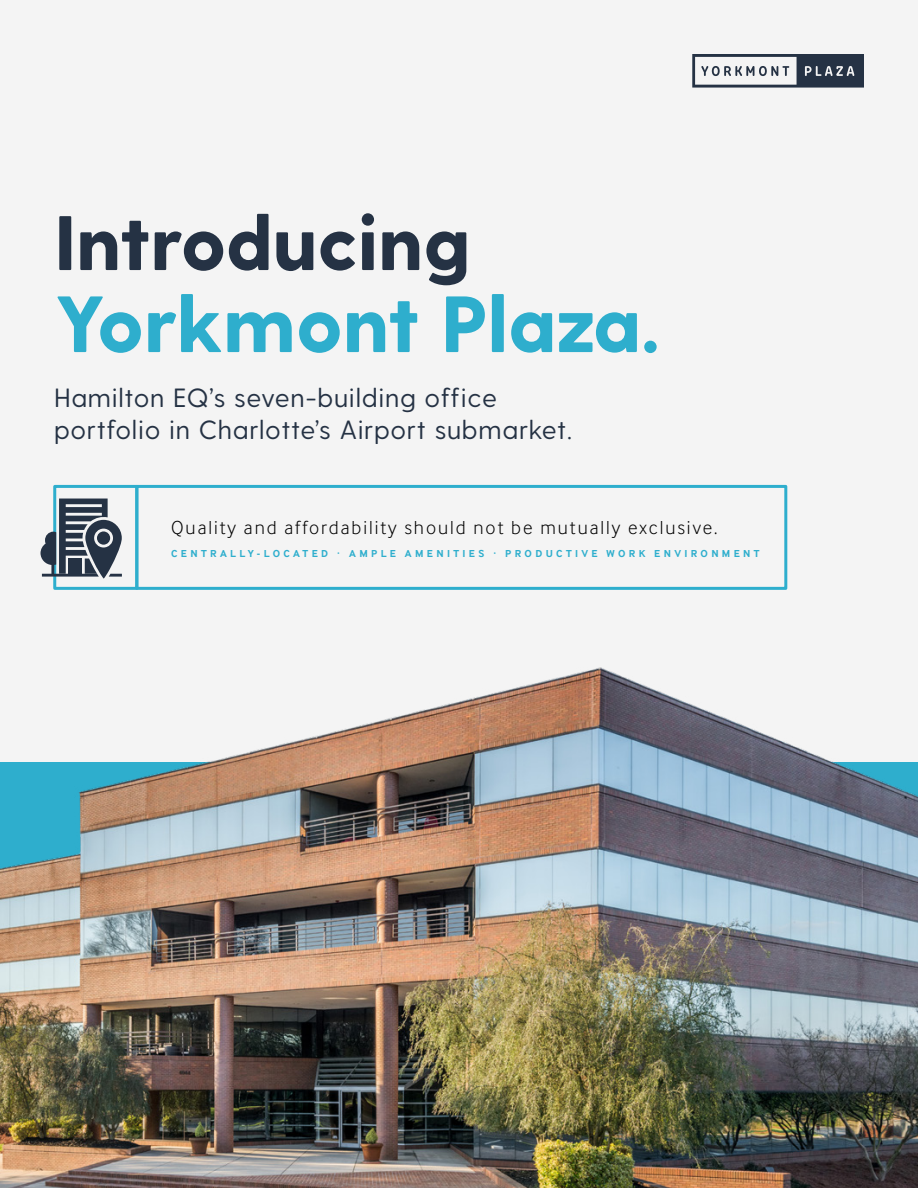
<style>
.page{position:relative;width:918px;height:1188px;background:#f4f4f4}
.page>*{position:absolute;margin:0;border:0;box-sizing:border-box;transform-origin:0 0}
.t1{font:800 79.5px "Greycliff CF";letter-spacing:-.01em;color:#2eaecd}
.t2{font:800 77.1px "Greycliff CF";letter-spacing:-.01em;color:#253244}
.t3{font:26.4px/32.7px "Greycliff CF";letter-spacing:.025em;color:#253244}
.t4{font:300 19.5px "Inter Face";letter-spacing:.1em;color:#000}
.t5{font:700 10.5px "Inter Face";letter-spacing:.32em;color:#2eaecd}
.s1{font-size:77.1px}
</style>
<div class="page">
<svg style="left:692px;top:54px;width:172px;height:34px"></svg>
<img style="left:0;top:667px;width:918px;height:521px">
<div style="left:53px;top:485px;width:85px;height:105px;border:3px solid #2eaecd"></div>
<div style="left:135px;top:485px;width:652px;height:105px;border:3px solid #2eaecd"></div>
<svg style="left:41px;top:499px;width:81px;height:80px"></svg>
<h2 class="t2" style="left:54px;top:196px;width:418px">Introducing</h2>
<h1 class="t1" style="left:54px;top:276px;width:608px">Yorkmont Plaza<span class="s1">.</span></h1>
<p class="t3" style="left:54px;top:382px;width:519px">Hamilton EQ’s seven-building office portfolio in Charlotte’s Airport submarket.</p>
<p class="t4" style="left:171px;top:516px;width:548px">Quality and affordability should not be mutually exclusive.</p>
<p class="t5" style="left:171px;top:547px;width:590px">CENTRALLY-LOCATED · AMPLE AMENITIES · PRODUCTIVE WORK ENVIRONMENT</p>
</div>
